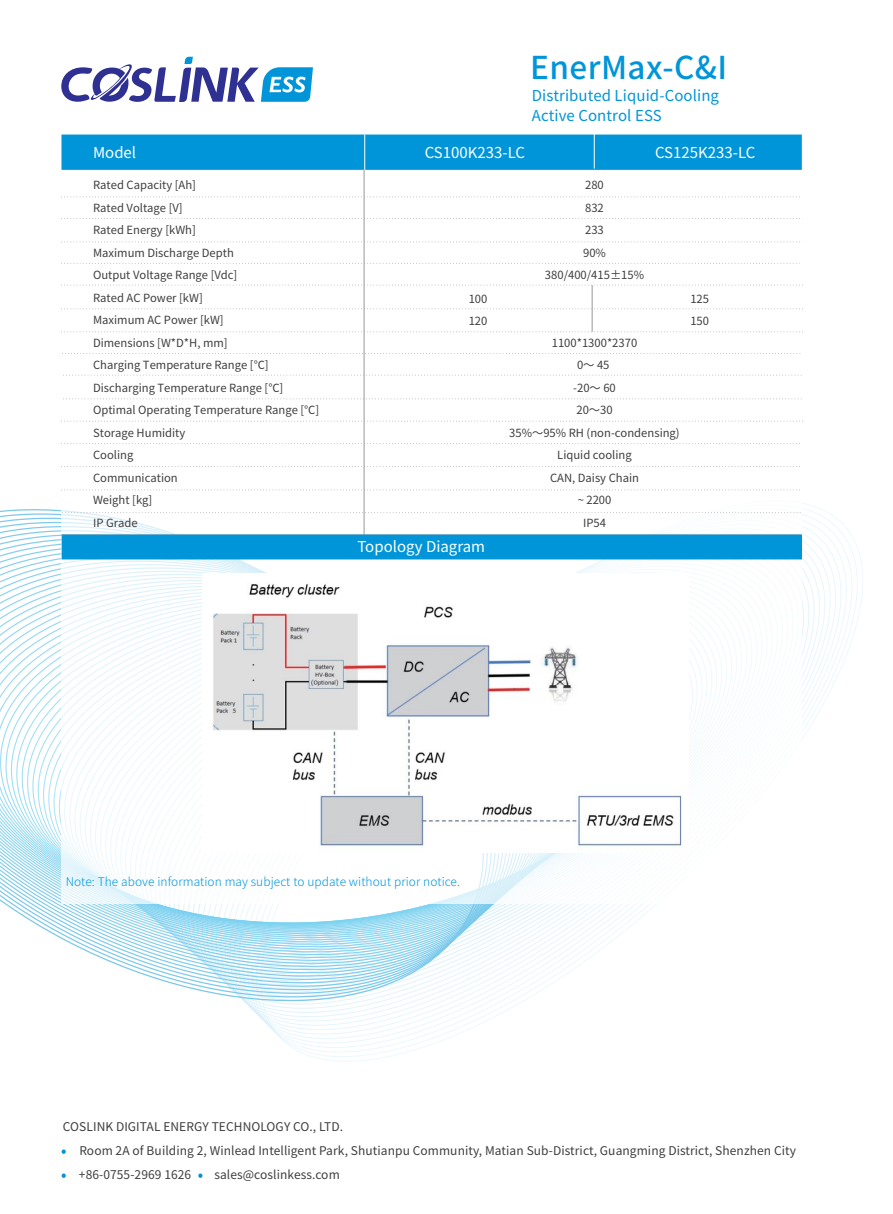
<style>
.page{position:relative;width:893px;height:1214px;background:#fff}
.page>*{position:absolute;margin:0;border:0;box-sizing:border-box;transform-origin:0 0}
.t1{font:500 31.5px "Source Han Sans CN";letter-spacing:.015em;color:#0095d9}
.t2{font:15px "Source Han Sans CN";color:#fff}
.t3{font:15px/20.2px "Source Han Sans CN";letter-spacing:.005em;color:#0095d9}
.t4{font:12px/23.9px "Source Han Sans CN";letter-spacing:.005em;color:#3e3e3f}
.t5{font:300 12px "Source Han Sans CN";letter-spacing:.005em;color:#0095d9}
.t6{font:11.25px/22.5px "Source Han Sans CN";color:#3e3e3f;text-align:center}
</style>
<div class="page">
<svg style="left:0;top:509px;width:521px;height:520px"></svg>
<svg style="left:62px;top:1173px;width:4px;height:4px"></svg>
<svg style="left:62px;top:1149px;width:4px;height:4px"></svg>
<svg style="left:198px;top:1173px;width:4px;height:4px"></svg>
<svg style="left:61px;top:57px;width:252px;height:45px"></svg>
<div style="left:61px;top:170px;width:741px;height:733px;background:#fff"></div>
<div style="left:61px;top:134px;width:741px;height:36px;background:#0095d9"></div>
<svg style="left:61px;top:241px;width:739px;height:1px"></svg>
<svg style="left:61px;top:218px;width:739px;height:1px"></svg>
<svg style="left:61px;top:196px;width:739px;height:1px"></svg>
<svg style="left:61px;top:308px;width:742px;height:1px"></svg>
<svg style="left:61px;top:285px;width:742px;height:1px"></svg>
<svg style="left:61px;top:331px;width:742px;height:1px"></svg>
<svg style="left:63px;top:375px;width:739px;height:1px"></svg>
<svg style="left:61px;top:443px;width:739px;height:1px"></svg>
<svg style="left:61px;top:466px;width:739px;height:1px"></svg>
<svg style="left:61px;top:489px;width:739px;height:1px"></svg>
<svg style="left:61px;top:421px;width:742px;height:1px"></svg>
<svg style="left:63px;top:398px;width:739px;height:1px"></svg>
<hr style="left:61px;top:534px;width:740px;height:1px;background:#97989c">
<svg style="left:61px;top:263px;width:736px;height:1px"></svg>
<hr style="left:364px;top:134px;width:1px;height:36px;background:#fff">
<hr style="left:364px;top:170px;width:1px;height:365px;background:#97989c">
<div style="left:62px;top:534px;width:740px;height:25px;background:#0095d9"></div>
<img style="left:213px;top:584px;width:469px;height:263px">
<svg style="left:62px;top:512px;width:739px;height:1px"></svg>
<hr style="left:592px;top:285px;width:1px;height:47px;background:#97989c">
<hr style="left:594px;top:133px;width:1px;height:35px;background:#fff">
<svg style="left:62px;top:353px;width:739px;height:1px"></svg>
<h1 class="t1" style="left:530px;top:50px;width:199px">EnerMax-C&amp;I</h1>
<h2 class="t3" style="left:532px;top:85px;width:189px">Distributed Liquid-Cooling<br>Active Control ESS</h2>
<h2 class="t2" style="left:93px;top:144px;width:45px">Model</h2>
<p class="t6" style="left:93px;top:174px;width:228px;text-align:left">Rated Capacity [Ah]<br>Rated Voltage [V]<br>Rated Energy [kWh]<br>Maximum Discharge Depth<br>Output Voltage Range [Vdc]<br>Rated AC Power [kW]<br>Maximum AC Power [kW]<br>Dimensions [W*D*H, mm]<br>Charging Temperature Range [℃]<br>Discharging Temperature Range [℃]<br>Optimal Operating Temperature Range [℃]<br>Storage Humidity<br>Cooling<br>Communication<br>Weight [kg]<br>IP Grade</p>
<p class="t6" style="left:545px;top:174px;width:101px">280<br>832<br>233<br>90%<br>380/400/415±15%</p>
<h2 class="t2" style="left:425px;top:144px;width:102px">CS100K233-LC</h2>
<h2 class="t2" style="left:655px;top:144px;width:102px">CS125K233-LC</h2>
<p class="t6" style="left:469px;top:288px;width:20px">100</p>
<p class="t6" style="left:690px;top:288px;width:20px">125</p>
<p class="t6" style="left:469px;top:310px;width:20px">120</p>
<p class="t6" style="left:690px;top:310px;width:20px">150</p>
<p class="t6" style="left:509px;top:331px;width:172px">1100*1300*2370<br>0～ 45<br>-20～ 60<br>20～30<br>35%～95% RH (non-condensing)<br>Liquid cooling<br>CAN, Daisy Chain<br>~ 2200<br>IP54</p>
<h2 class="t2" style="left:357px;top:537px;width:129px">Topology Diagram</h2>
<p class="t5" style="left:66px;top:874px;width:396px">Note: The above information may subject to update without prior notice.</p>
<p class="t4" style="left:79px;top:1114px;width:719px;text-indent:-16px">COSLINK DIGITAL ENERGY TECHNOLOGY CO., LTD.<br>Room 2A of Building 2, Winlead Intelligent Park, Shutianpu Community, Matian Sub-District, Guangming District, Shenzhen City +86-0755-2969 1626</p>
<p class="t4" style="left:214px;top:1162px;width:127px">sales@coslinkess.com</p>
</div>
